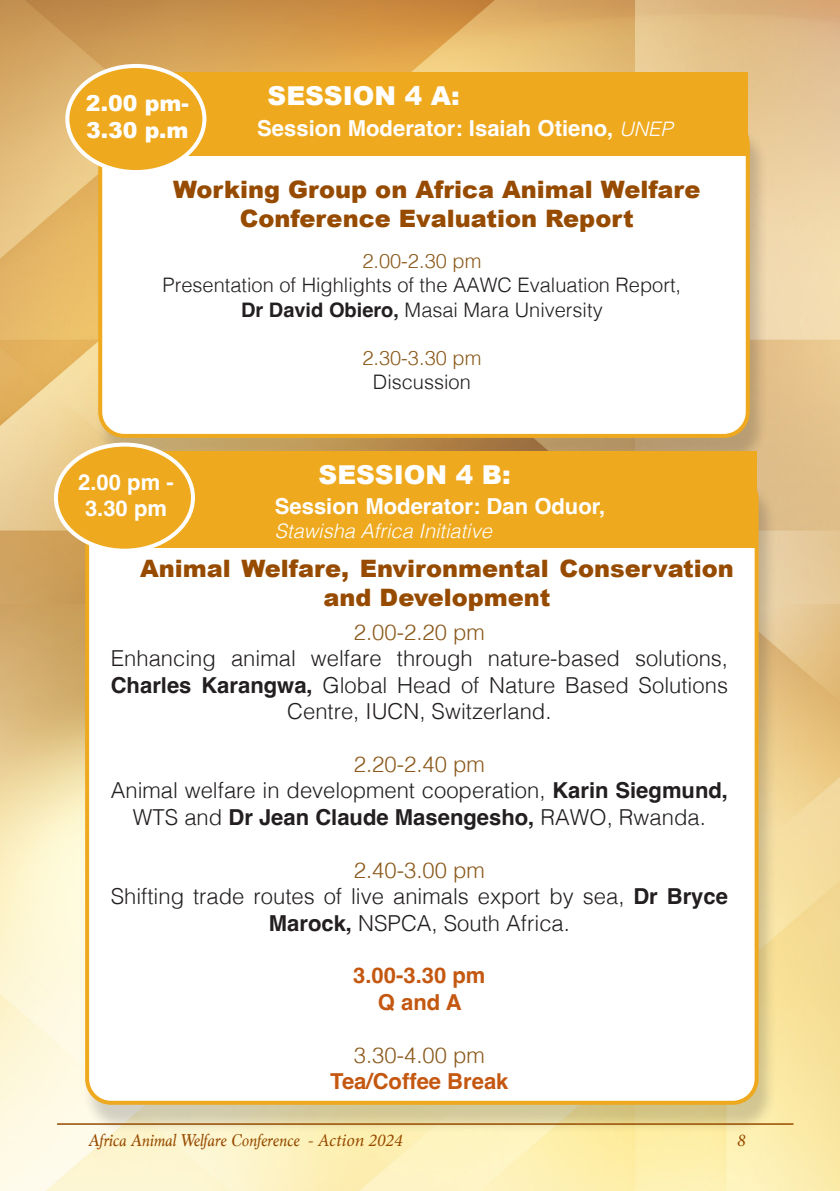
<style>
.page{position:relative;width:840px;height:1191px;background:#fff}
.page>*{position:absolute;margin:0;border:0;box-sizing:border-box;transform-origin:0 0}
.t1{font:900 26px "Arial";color:#fff}
.t2{font:900 24px/28.8px "Arial";color:#964b00;text-align:center}
.t3{font:300 22px/26.4px "Helvetica";color:#231f20;text-align:center}
.t4{font:700 22px "Helvetica";color:#fff}
.t5{font:300 22px "Helvetica";color:#8b591b}
.t6{font:700 22px "Helvetica";color:#c45811}
.t7{font:900 22px "Arial";color:#fff}
.t8{font:300 20px "Helvetica";color:#231f20}
.t9{font:italic 300 20px "Helvetica";color:#fff}
.t10{font:300 20px "Helvetica";color:#8b591b}
.t11{font:italic 18px "Marion";color:#964b00}
.t12{font:italic 18px "Minion Pro";color:#964b00}
.s1{font-weight:300;font-style:italic;font-size:20px}
.s2{font-weight:700}
.s3{font-family:"Minion Pro"}
</style>
<div class="page">
<img style="left:0;top:0;width:839px;height:1191px">
<div style="left:95px;top:125px;width:672px;height:342px;background:#231f20;opacity:.2"></div>
<div style="left:100px;top:120px;width:647px;height:316px;background:#fff;border-radius:24px"></div>
<div style="left:98px;top:118px;width:651px;height:320px;border:4px solid #eea91f;border-radius:24px"></div>
<div style="left:146px;top:72px;width:601px;height:83px;background:#eea91f"></div>
<div style="left:67px;top:66px;width:137px;height:106px;background:#eea91f;border-radius:50%"></div>
<div style="left:65px;top:64px;width:141px;height:110px;border:4px solid #fff;border-radius:50%"></div>
<div style="left:82px;top:480px;width:695px;height:653px;background:#231f20;opacity:.2"></div>
<div style="left:87px;top:475px;width:669px;height:627px;background:#fff;border-radius:24px"></div>
<div style="left:85px;top:473px;width:673px;height:631px;border:4px solid #eea91f;border-radius:24px"></div>
<div style="left:151px;top:451px;width:605px;height:96px;background:#eea91f"></div>
<div style="left:56px;top:444px;width:137px;height:107px;background:#eea91f;border-radius:50%"></div>
<div style="left:54px;top:442px;width:141px;height:111px;border:4px solid #fff;border-radius:50%"></div>
<hr style="left:57px;top:1123px;width:736px;height:1px;background:#964b00">
<p class="t1" style="left:267px;top:77px;width:194px">SESSION 4 A:</p>
<p class="t7" style="left:86px;top:87px;width:104px">2.00 pm-</p>
<p class="t7" style="left:86px;top:114px;width:104px">3.30 p.m</p>
<p class="t4" style="left:257px;top:115px;width:416px">Session Moderator: Isaiah Otieno, <span class="s1">UNEP</span></p>
<p class="t2" style="left:173px;top:174px;width:528px">Working Group on Africa Animal Welfare</p>
<p class="t2" style="left:240px;top:203px;width:395px">Conference Evaluation Report</p>
<p class="t10" style="left:362px;top:244px;width:120px">2.00-2.30 pm</p>
<p class="t8" style="left:162px;top:268px;width:519px">Presentation of Highlights of the AAWC Evaluation Report,</p>
<p class="t8" style="left:241px;top:292px;width:363px"><span class="s2">Dr David Obiero,</span> Masai Mara University</p>
<p class="t10" style="left:362px;top:340px;width:120px">2.30-3.30 pm</p>
<p class="t8" style="left:373px;top:364px;width:99px">Discussion</p>
<p class="t4" style="left:78px;top:469px;width:97px">2.00 pm -</p>
<p class="t4" style="left:85px;top:495px;width:83px">3.30 pm</p>
<p class="t1" style="left:318px;top:456px;width:194px">SESSION 4 B:</p>
<p class="t4" style="left:275px;top:493px;width:332px">Session Moderator: Dan Oduor,</p>
<p class="t9" style="left:275px;top:514px;width:218px">Stawisha Africa Initiative</p>
<p class="t2" style="left:140px;top:553px;width:595px">Animal Welfare, Environmental Conservation and Development</p>
<p class="t5" style="left:354px;top:613px;width:132px">2.00-2.20 pm</p>
<p class="t3" style="left:111px;top:644px;width:618px">Enhancing animal welfare through nature-based solutions,<br><span class="s2">Charles Karangwa,</span> Global Head of Nature Based Solutions<br>Centre, IUCN, Switzerland.</p>
<p class="t5" style="left:354px;top:745px;width:132px">2.20-2.40 pm</p>
<p class="t3" style="left:111px;top:776px;width:618px">Animal welfare in development cooperation, <span class="s2">Karin Siegmund,<br></span>WTS and <span class="s2">Dr Jean Claude Masengesho,</span> RAWO, Rwanda.</p>
<p class="t5" style="left:354px;top:851px;width:132px">2.40-3.00 pm</p>
<p class="t3" style="left:111px;top:881px;width:618px">Shifting trade routes of live animals export by sea, <span class="s2">Dr Bryce<br>Marock,</span> NSPCA, South Africa.</p>
<p class="t6" style="left:353px;top:962px;width:134px">3.00-3.30 pm</p>
<p class="t6" style="left:378px;top:988px;width:85px">Q and A</p>
<p class="t5" style="left:354px;top:1036px;width:132px">3.30-4.00 pm</p>
<p class="t6" style="left:330px;top:1067px;width:180px">Tea/Coffee Break</p>
<p class="t11" style="left:88px;top:1128px;width:316px">Africa Animal Welfare Conference <span class="s3">- Action 2024</span></p>
<p class="t12" style="left:736px;top:1127px;width:10px">8</p>
</div>
